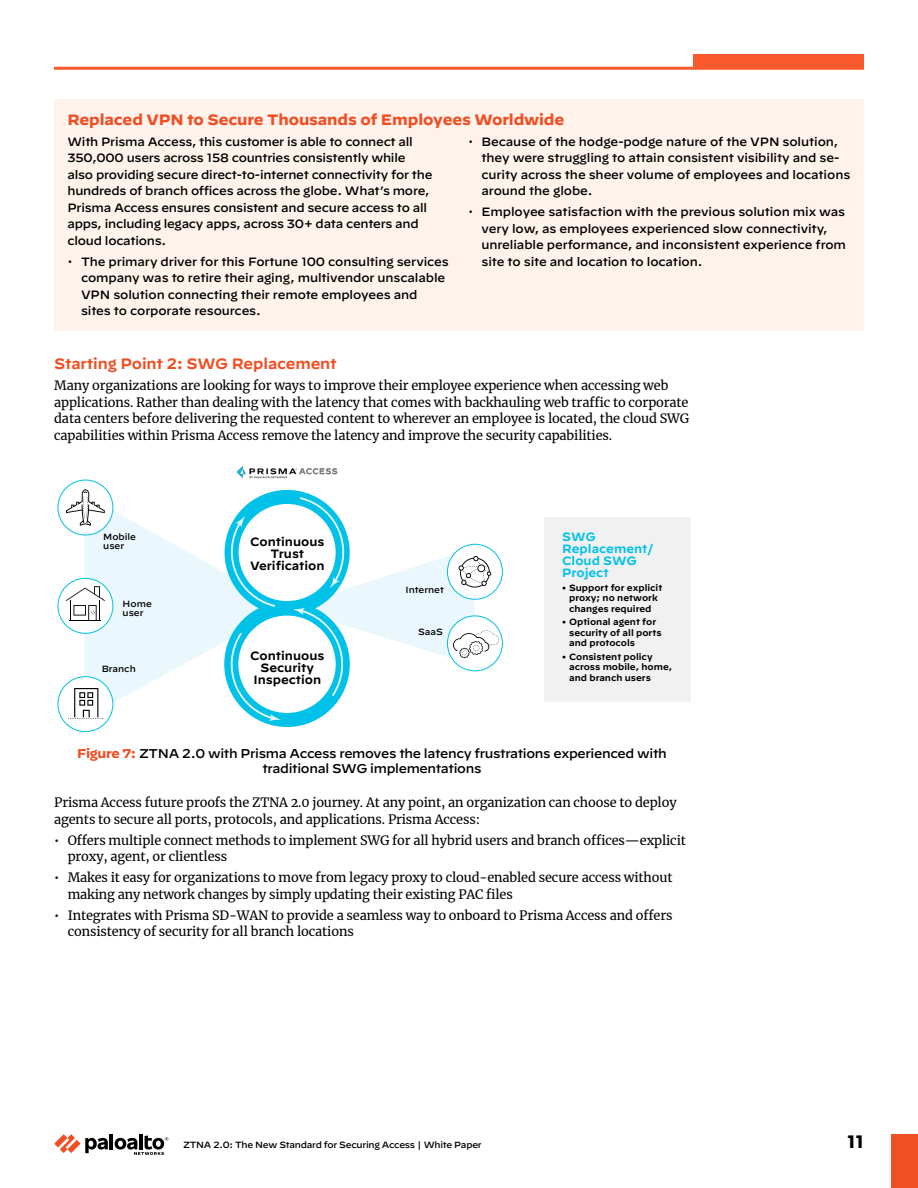
<style>
.page{position:relative;width:918px;height:1188px;background:#fff}
.page>*{position:absolute;margin:0;border:0;box-sizing:border-box;transform-origin:0 0}
.t1{font:700 18px "Decimal";color:#000}
.t2{font:700 15px "Decimal";letter-spacing:-.01em;color:#f04e23}
.Heading_2{font:600 15px "Decimal";letter-spacing:-.01em;color:#f04e23}
.t3{font:12.75px/16.5px "Merriweather";letter-spacing:-.01em;color:#000}
.figure-title{font:500 12.75px/15.3px "Decimal";letter-spacing:-.025em;color:#000;text-align:center}
.t4{font:500 12px/16.5px "Decimal";letter-spacing:-.01em;color:#000}
.t5{font:600 12px/12px "Decimal";color:#000;text-align:center}
.t6{font:600 12px/12px "Decimal";color:#00c1e8}
.t7{font:600 9px/10.5px "Decimal";color:#000}
.t8{font:500 9px "Decimal";letter-spacing:-.025em;color:#000}
.t9{font:500 9px/9px "Decimal";color:#000}
.s1{font-family:"Merriweather";font-weight:400;font-size:12.75px}
.s2{font-weight:700;color:#f04e23}
</style>
<div class="page">
<hr style="left:110px;top:1134px;width:3px;height:15px;background:#000">
<svg style="left:54px;top:1134px;width:54px;height:19px"></svg>
<hr style="left:139px;top:1134px;width:4px;height:15px;background:#000">
<svg style="left:115px;top:1135px;width:53px;height:20px"></svg>
<div style="left:891px;top:1134px;width:27px;height:54px;background:#f04e23"></div>
<div style="left:693px;top:54px;width:171px;height:14px;background:#fa582d"></div>
<hr style="left:54px;top:67px;width:810px;height:3px;background:#fa582d">
<div style="left:54px;top:99px;width:810px;height:231px;background:#fff3ec"></div>
<svg style="left:85px;top:494px;width:179px;height:224px;fill:#eaf7fc"></svg>
<svg style="left:231px;top:609px;width:112px;height:111px"></svg>
<div style="left:224px;top:601px;width:126px;height:126px;border:14px solid #00c1e8;border-radius:50%"></div>
<div style="left:232px;top:497px;width:111px;height:111px;background:#fff;border-radius:50%"></div>
<div style="left:225px;top:490px;width:125px;height:125px;border:14px solid #00c1e8;border-radius:50%"></div>
<svg style="left:227px;top:516px;width:50px;height:92px"></svg>
<svg style="left:228px;top:631px;width:53px;height:90px"></svg>
<div style="left:58px;top:480px;width:55px;height:55px;background:#fff;border-radius:50%"></div>
<div style="left:58px;top:480px;width:55px;height:55px;border:1px solid #00c1e8;border-radius:50%"></div>
<svg style="left:66px;top:489px;width:39px;height:37px"></svg>
<div style="left:58px;top:578px;width:55px;height:55px;background:#fff;border-radius:50%"></div>
<div style="left:58px;top:578px;width:55px;height:56px;border:1px solid #00c1e8;border-radius:50%"></div>
<hr style="left:70px;top:620px;width:31px;height:1px;background:#010101">
<svg style="left:66px;top:586px;width:39px;height:34px"></svg>
<img style="left:236px;top:466px;width:101px;height:13px">
<div style="left:58px;top:677px;width:55px;height:55px;background:#fff;border-radius:50%"></div>
<div style="left:58px;top:676px;width:55px;height:56px;border:1px solid #00c1e8;border-radius:50%"></div>
<svg style="left:68px;top:688px;width:35px;height:31px"></svg>
<svg style="left:287px;top:496px;width:212px;height:202px"></svg>
<div style="left:545px;top:518px;width:146px;height:184px;background:#f1f1f2"></div>
<p class="t2" style="left:68px;top:111px;width:498px">Replaced VPN to Secure Thousands of Employees Worldwide</p>
<p class="t4" style="left:68px;top:132px;width:367px">With Prisma Access, this customer is able to connect all 350,000 users across 158 countries consistently while also providing secure direct-to-internet connectivity for the hundreds of branch offices across the globe. What’s more, Prisma Access ensures consistent and secure access to all apps, including legacy apps, across 30+ data centers and cloud locations.</p>
<p class="t4" style="left:81px;top:252px;width:369px;text-indent:-14px"><span class="s1">•</span> The primary driver for this Fortune 100 consulting services company was to retire their aging, multivendor unscalable VPN solution connecting their remote employees and sites to corporate resources.</p>
<p class="t4" style="left:482px;top:132px;width:370px;text-indent:-14px"><span class="s1">•</span> Because of the hodge-podge nature of the VPN solution, they were struggling to attain consistent visibility and se&shy;curity across the sheer volume of employees and locations around the globe.</p>
<p class="t4" style="left:482px;top:202px;width:366px;text-indent:-14px"><span class="s1">•</span> Employee satisfaction with the previous solution mix was very low, as employees experienced slow connectivity, unreliable performance, and inconsistent experience from site to site and location to location.</p>
<p class="Heading_2" style="left:54px;top:350px;width:284px">Starting Point 2: SWG Replacement</p>
<p class="t3" style="left:54px;top:377px;width:637px">Many organizations are looking for ways to improve their employee experience when accessing web applications. Rather than dealing with the latency that comes with backhauling web traffic to corporate data centers before delivering the requested content to wherever an employee is located, the cloud SWG capabilities within Prisma Access remove the latency and improve the security capabilities.</p>
<p class="t9" style="left:103px;top:531px;width:34px">Mobile user</p>
<p class="t9" style="left:123px;top:598px;width:31px">Home user</p>
<p class="t8" style="left:102px;top:661px;width:36px">Branch</p>
<p class="t5" style="left:250px;top:534px;width:76px">Continuous<br>Trust<br>Verification</p>
<p class="t5" style="left:250px;top:648px;width:76px">Continuous<br>Security<br>Inspection</p>
<p class="t9" style="left:406px;top:585px;width:40px">Internet</p>
<p class="t8" style="left:418px;top:623px;width:26px">SaaS</p>
<p class="t6" style="left:562px;top:530px;width:93px">SWG<br>Replacement/<br>Cloud SWG<br>Project</p>
<p class="t7" style="left:562px;top:581px;width:102px;text-align:center">• Support for explicit proxy; no network changes required</p>
<p class="t7" style="left:569px;top:616px;width:94px;text-indent:-7px">• Optional agent for security of all ports and protocols</p>
<p class="t7" style="left:569px;top:650px;width:105px;text-indent:-7px">• Consistent policy across mobile, home, and branch users</p>
<p class="figure-title" style="left:77px;top:744px;width:591px"><span class="s2">Figure 7:</span> ZTNA 2.0 with Prisma Access removes the latency frustrations experienced with traditional SWG implementations</p>
<p class="t3" style="left:54px;top:794px;width:624px">Prisma Access future proofs the ZTNA 2.0 journey. At any point, an organization can choose to deploy agents to secure all ports, protocols, and applications. Prisma Access:</p>
<p class="t3" style="left:68px;top:832px;width:620px;text-indent:-14px">• Offers multiple connect methods to implement SWG for all hybrid users and branch offices—explicit proxy, agent, or clientless</p>
<p class="t3" style="left:68px;top:869px;width:606px;text-indent:-14px">• Makes it easy for organizations to move from legacy proxy to cloud-enabled secure access without making any network changes by simply updating their existing PAC files</p>
<p class="t3" style="left:68px;top:907px;width:606px;text-indent:-14px">• Integrates with Prisma SD-WAN to provide a seamless way to onboard to Prisma Access and offers consistency of security for all branch locations</p>
<p class="t8" style="left:183px;top:1137px;width:300px">ZTNA 2.0: The New Standard for Securing Access | White Paper</p>
<h1 class="t1" style="left:847px;top:1132px;width:18px">11</h1>
</div>
